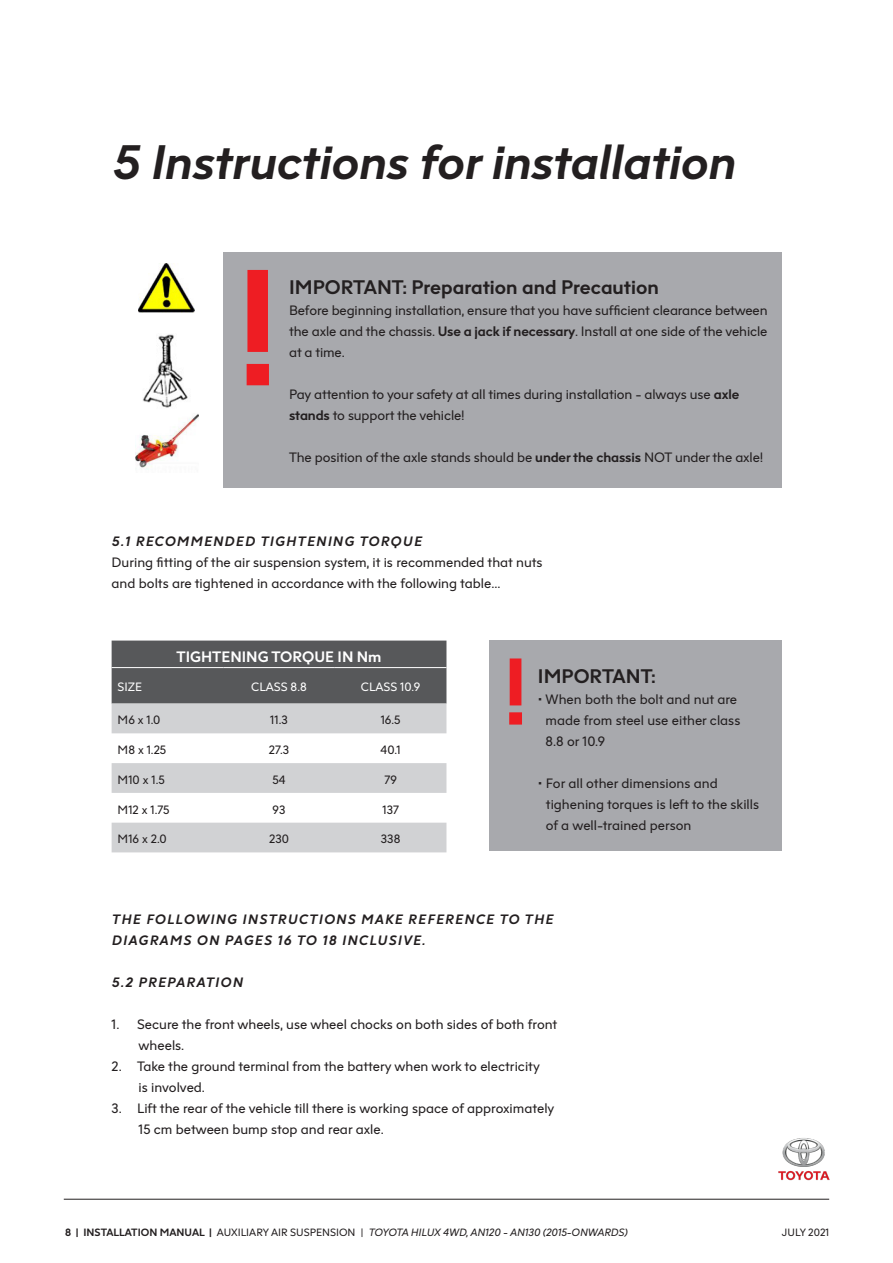
<style>
.page{position:relative;width:893px;height:1263px;background:#fff}
.page>*{position:absolute;margin:0;border:0;box-sizing:border-box;transform-origin:0 0}
.t1{font:italic 700 48px "Dunlop Sans";color:#231f20}
.t2{font:700 19.5px "Dunlop Sans";color:#231f20}
.t3{font:700 15px "Dunlop Sans";color:#fff}
.Basistekst_-_9_pts{font:13.5px/21px "Dunlop Sans";color:#231f20}
.SUBKOP_-_9pts_-_Bold{font:italic 700 13.5px/21px "Dunlop Sans";letter-spacing:.1em;color:#231f20}
.t4{font:12px "Dunlop Sans";color:#231f20}
.t5{font:12px "Dunlop Sans";color:#fff}
.t6{font:italic 10.5px "Dunlop Sans";color:#231f20}
.t7{font:10.5px "Dunlop Sans";color:#231f20}
.s1{font-weight:700}
.s2{font-weight:700;font-style:normal}
.s3{font-style:normal}
</style>
<div class="page">
<div style="left:223px;top:252px;width:558px;height:236px;background:#a8a9ad"></div>
<div style="left:489px;top:640px;width:292px;height:210px;background:#a8a9ad"></div>
<svg style="left:247px;top:270px;width:22px;height:115px;background:#e33237"></svg>
<svg style="left:509px;top:658px;width:13px;height:66px"></svg>
<div style="left:112px;top:640px;width:334px;height:64px;background:#57585a"></div>
<svg style="left:112px;top:704px;width:334px;height:148px;fill:#d1d2d4"></svg>
<hr style="left:112px;top:667px;width:111px;height:1px;background:#fff">
<hr style="left:223px;top:667px;width:112px;height:1px;background:#fff">
<hr style="left:335px;top:667px;width:111px;height:1px;background:#fff">
<img style="left:139px;top:263px;width:55px;height:50px">
<img style="left:136px;top:414px;width:63px;height:56px">
<img style="left:143px;top:334px;width:45px;height:74px">
<hr style="left:64px;top:1199px;width:765px;height:1px;background:#231f20">
<img style="left:778px;top:1138px;width:52px;height:43px">
<p class="t1" style="left:112px;top:133px;width:624px">5 Instructions for installation</p>
<p class="t2" style="left:289px;top:276px;width:371px">IMPORTANT: Preparation and Precaution</p>
<p class="Basistekst_-_9_pts" style="left:289px;top:300px;width:480px;text-align:justify">Before beginning installation, ensure that you have sufficient clearance between the axle and the chassis. <span class="s1">Use a jack if necessary</span>. Install at one side of the vehicle at a time.</p>
<p class="Basistekst_-_9_pts" style="left:289px;top:384px;width:452px">Pay attention to your safety at all times during installation - always use <span class="s1">axle stands</span> to support the vehicle!</p>
<p class="Basistekst_-_9_pts" style="left:289px;top:447px;width:476px">The position of the axle stands should be <span class="s1">under the chassis</span> NOT under the axle!</p>
<p class="SUBKOP_-_9pts_-_Bold" style="left:112px;top:531px;width:311px">5.1 RECOMMENDED TIGHTENING TORQUE</p>
<p class="Basistekst_-_9_pts" style="left:112px;top:552px;width:432px">During fitting of the air suspension system, it is recommended that nuts and bolts are tightened in accordance with the following table...</p>
<p class="t3" style="left:177px;top:647px;width:206px">TIGHTENING TORQUE IN Nm</p>
<p class="t5" style="left:118px;top:680px;width:26px">SIZE</p>
<p class="t5" style="left:251px;top:680px;width:57px">CLASS 8.8</p>
<p class="t5" style="left:361px;top:680px;width:61px">CLASS 10.9</p>
<p class="t4" style="left:118px;top:713px;width:44px">M6 x 1.0</p>
<p class="t4" style="left:270px;top:713px;width:19px">11.3</p>
<p class="t4" style="left:381px;top:713px;width:21px">16.5</p>
<p class="t4" style="left:118px;top:743px;width:50px">M8 x 1.25</p>
<p class="t4" style="left:269px;top:743px;width:22px">27.3</p>
<p class="t4" style="left:380px;top:743px;width:22px">40.1</p>
<p class="t4" style="left:118px;top:772px;width:49px">M10 x 1.5</p>
<p class="t4" style="left:272px;top:772px;width:15px">54</p>
<p class="t4" style="left:384px;top:772px;width:14px">79</p>
<p class="t4" style="left:118px;top:802px;width:54px">M12 x 1.75</p>
<p class="t4" style="left:273px;top:802px;width:14px">93</p>
<p class="t4" style="left:382px;top:802px;width:18px">137</p>
<p class="t4" style="left:118px;top:832px;width:51px">M16 x 2.0</p>
<p class="t4" style="left:269px;top:832px;width:21px">230</p>
<p class="t4" style="left:381px;top:832px;width:21px">338</p>
<p class="t2" style="left:538px;top:664px;width:120px">IMPORTANT:</p>
<p class="Basistekst_-_9_pts" style="left:546px;top:688px;width:196px;text-indent:-8px">• When both the bolt and nut are made from steel use either class<br>8.8 or 10.9</p>
<p class="Basistekst_-_9_pts" style="left:546px;top:772px;width:215px;text-indent:-8px">• For all other dimensions and tighening torques is left to the skills of a well-trained person</p>
<p class="SUBKOP_-_9pts_-_Bold" style="left:112px;top:909px;width:443px">THE FOLLOWING INSTRUCTIONS MAKE REFERENCE TO THE<br>DIAGRAMS ON PAGES 16 TO 18 INCLUSIVE.</p>
<p class="SUBKOP_-_9pts_-_Bold" style="left:112px;top:972px;width:132px">5.2 PREPARATION</p>
<p class="Basistekst_-_9_pts" style="left:139px;top:1014px;width:420px;text-indent:-27px">1. Secure the front wheels, use wheel chocks on both sides of both front wheels.</p>
<p class="Basistekst_-_9_pts" style="left:139px;top:1056px;width:403px;text-indent:-27px">2. Take the ground terminal from the battery when work to electricity is involved.</p>
<p class="Basistekst_-_9_pts" style="left:139px;top:1098px;width:417px;text-indent:-27px">3. Lift the rear of the vehicle till there is working space of approximately<br>15 cm between bump stop and rear axle.</p>
<p class="t6" style="left:65px;top:1226px;width:564px"><span class="s2">8 | INSTALLATION MANUAL |</span> <span class="s3">AUXILIARY AIR SUSPENSION |</span> TOYOTA HILUX 4WD, AN120 - AN130 (2015-ONWARDS)</p>
<p class="t7" style="left:782px;top:1226px;width:49px">JULY 2021</p>
</div>
